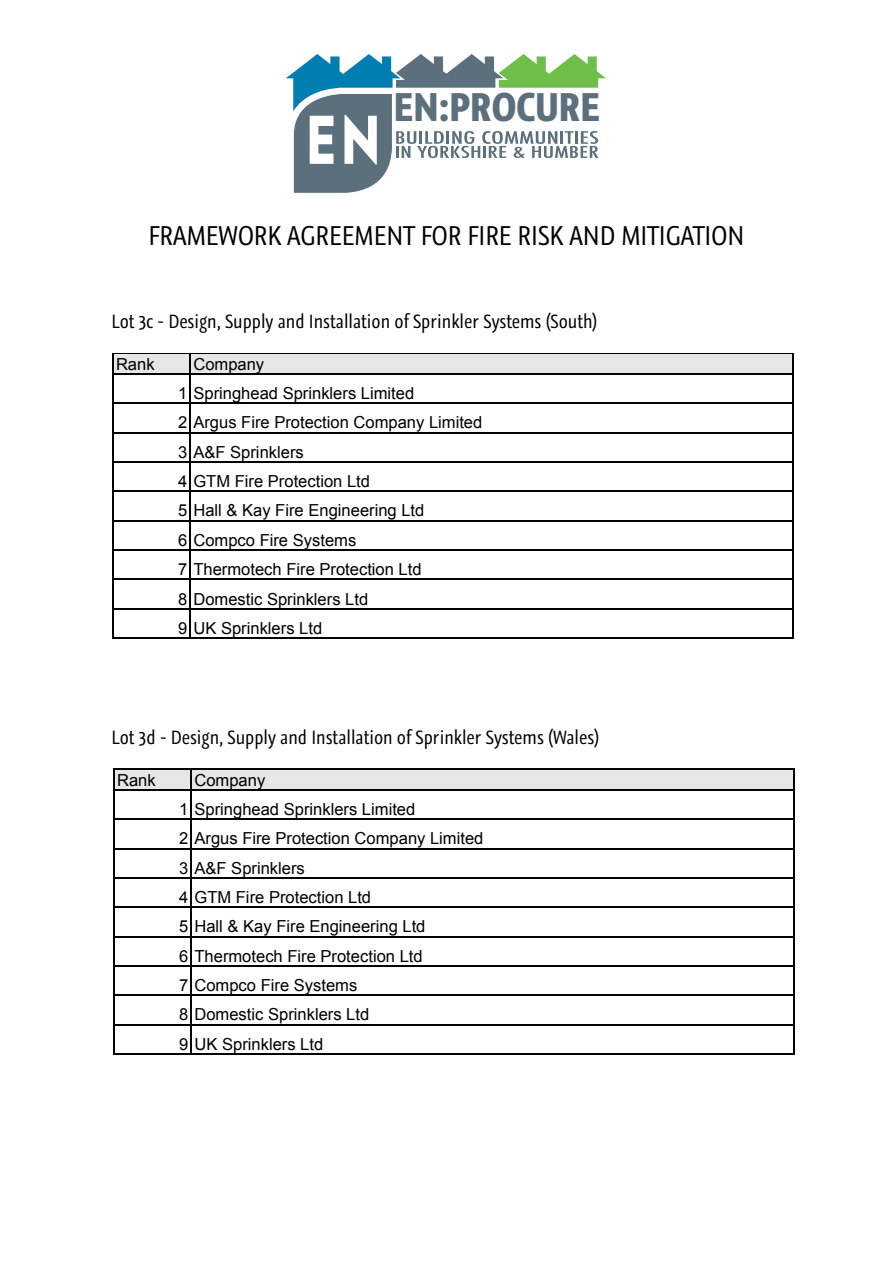
<style>
.page{position:relative;width:893px;height:1263px;background:#fff}
.page>*{position:absolute;margin:0;border:0;box-sizing:border-box;transform-origin:0 0}
.t1{font:700 37.5px "Graublau Web";color:#5c6f7c}
.t2{font:25.5px "Graublau Web";color:#000}
.t3{font:18px "Graublau Web";color:#000}
.t4{font:16.5px/29.4px "Arial";color:#000}
.t5{font:700 16.5px "Arial";color:#000}
</style>
<div class="page">
<svg style="left:286px;top:54px;width:320px;height:139px"></svg>
<div style="left:114px;top:354px;width:680px;height:20px;background:#e7e6e6"></div>
<hr style="left:112px;top:354px;width:2px;height:285px;background:#000">
<hr style="left:190px;top:354px;width:1px;height:285px;background:#000">
<hr style="left:793px;top:354px;width:1px;height:285px;background:#000">
<hr style="left:114px;top:354px;width:680px;height:1px;background:#000">
<hr style="left:114px;top:373px;width:680px;height:2px;background:#000">
<hr style="left:114px;top:403px;width:680px;height:1px;background:#000">
<hr style="left:114px;top:432px;width:680px;height:1px;background:#000">
<hr style="left:114px;top:461px;width:680px;height:2px;background:#000">
<hr style="left:114px;top:491px;width:680px;height:1px;background:#000">
<hr style="left:114px;top:520px;width:680px;height:1px;background:#000">
<hr style="left:114px;top:549px;width:680px;height:2px;background:#000">
<hr style="left:114px;top:579px;width:680px;height:1px;background:#000">
<hr style="left:114px;top:608px;width:680px;height:1px;background:#000">
<hr style="left:114px;top:637px;width:680px;height:2px;background:#000">
<div style="left:115px;top:769px;width:680px;height:21px;background:#e7e6e6"></div>
<hr style="left:113px;top:768px;width:2px;height:287px;background:#000">
<hr style="left:191px;top:770px;width:1px;height:285px;background:#000">
<hr style="left:794px;top:770px;width:1px;height:285px;background:#000">
<hr style="left:115px;top:769px;width:680px;height:1px;background:#000">
<hr style="left:115px;top:789px;width:680px;height:2px;background:#000">
<hr style="left:115px;top:819px;width:680px;height:1px;background:#000">
<hr style="left:115px;top:848px;width:680px;height:1px;background:#000">
<hr style="left:115px;top:877px;width:680px;height:2px;background:#000">
<hr style="left:115px;top:907px;width:680px;height:1px;background:#000">
<hr style="left:115px;top:936px;width:680px;height:1px;background:#000">
<hr style="left:115px;top:965px;width:680px;height:2px;background:#000">
<hr style="left:115px;top:995px;width:680px;height:1px;background:#000">
<hr style="left:115px;top:1024px;width:680px;height:1px;background:#000">
<hr style="left:115px;top:1053px;width:680px;height:2px;background:#000">
<h1 class="t1" style="left:394px;top:80px;width:207px">EN:PROCURE</h1>
<h2 class="t2" style="left:149px;top:218px;width:597px">Framework agreement for fire risk and mitigation</h2>
<p class="t5" style="left:193px;top:225px;width:399px">Framework Agreement for Fire Risk and Mitigation</p>
<p class="t3" style="left:112px;top:309px;width:487px">Lot 3c - Design, Supply and I nstallation of Sprinkler Systems (South)</p>
<p class="t4" style="left:116px;top:349px;width:40px">Rank</p>
<p class="t4" style="left:178px;top:349px;width:306px;text-indent:15px">Company<br>1 Springhead Sprinklers Limited<br>2 Argus Fire Protection Company Limited<br>3 A&amp;F Sprinklers<br>4 GTM Fire Protection Ltd<br>5 Hall &amp; Kay Fire Engineering Ltd<br>6 Compco Fire Systems<br>7 Thermotech Fire Protection Ltd<br>8 Domestic Sprinklers Ltd<br>9 UK Sprinklers Ltd</p>
<p class="t3" style="left:112px;top:725px;width:489px">Lot 3d - Design, Supply and I nstallation of Sprinkler Systems (Wales)</p>
<p class="t4" style="left:117px;top:765px;width:40px">Rank</p>
<p class="t4" style="left:179px;top:765px;width:306px;text-indent:15px">Company<br>1 Springhead Sprinklers Limited<br>2 Argus Fire Protection Company Limited<br>3 A&amp;F Sprinklers<br>4 GTM Fire Protection Ltd<br>5 Hall &amp; Kay Fire Engineering Ltd<br>6 Thermotech Fire Protection Ltd<br>7 Compco Fire Systems<br>8 Domestic Sprinklers Ltd<br>9 UK Sprinklers Ltd</p>
</div>
